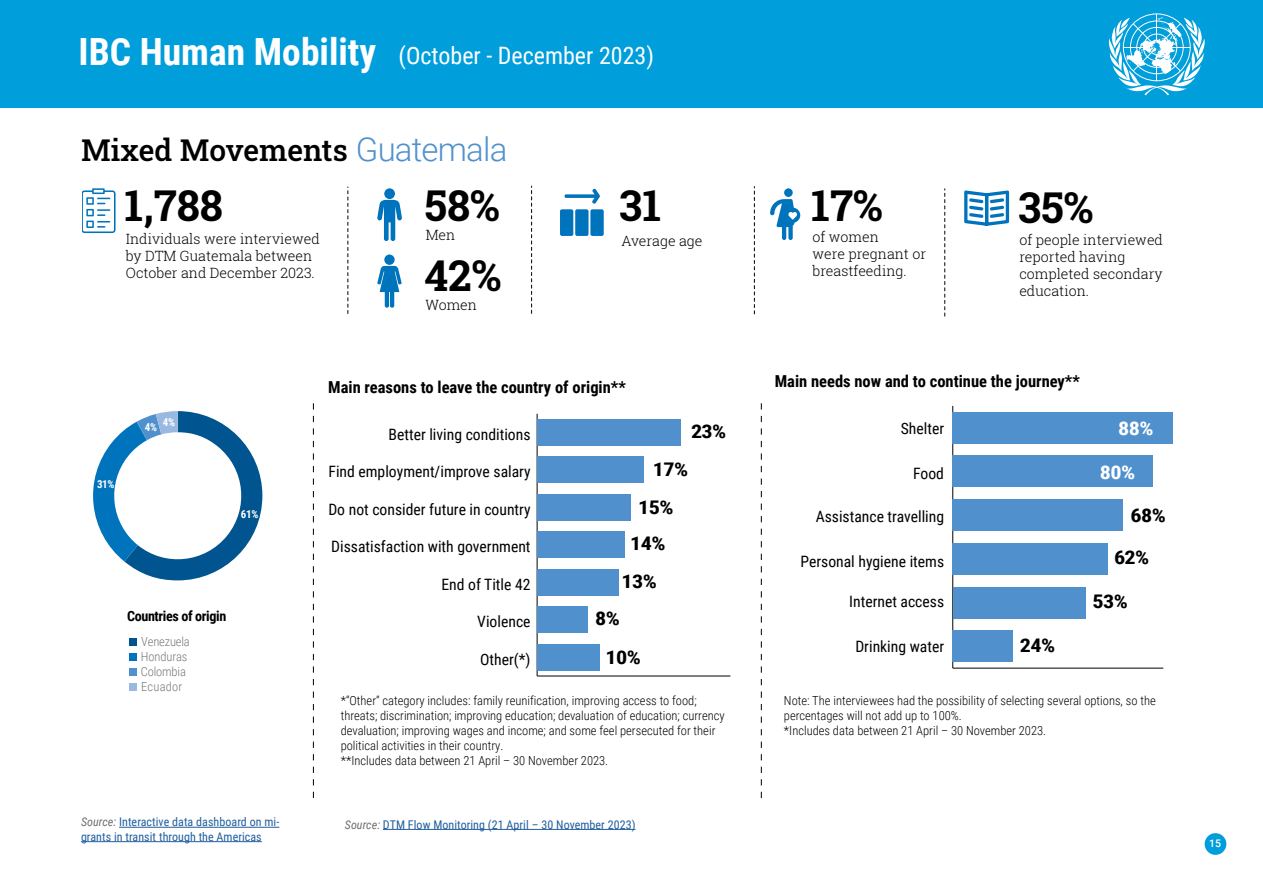
<style>
.page{position:relative;width:1263px;height:893px;background:#fff}
.page>*{position:absolute;margin:0;border:0;box-sizing:border-box;transform-origin:0 0}
.t1{font:700 42.45px/70.2px "Roboto Slab";color:#000}
.t2{font:700 37.5px "Roboto Condensed";color:#fff}
.t3{font:500 30px "Roboto Slab";color:#000}
.t4{font:24px "Roboto Condensed";color:#fff}
.t5{font:700 18.75px/36.2px "Roboto Condensed";letter-spacing:-.025em;color:#000;text-align:center;scale:1.18 1}
.t6{font:700 18.75px "Roboto Condensed";color:#fff;scale:1.18 1}
.t7{font:700 16.5px "Roboto Condensed";color:#000}
.t8{font:15.6px "Roboto Condensed";color:#000}
.t9{font:300 14.1px/17px "Roboto Slab";color:#000}
.t10{font:700 14.1px "Roboto Condensed";letter-spacing:-.025em;color:#000}
.t11{font:300 12.6px/15px "Roboto Condensed";color:#000}
.t12{font:300 12.6px/15px "Roboto Condensed";letter-spacing:-.01em;color:#77787b}
.t13{font:12px/14.4px "Roboto Condensed";letter-spacing:.005em;color:#215e9e}
.t14{font:700 10.95px "Roboto Condensed";color:#fff}
.t15{font:500 10.5px "Roboto";color:#fff}
.s1{font-family:"Roboto";font-weight:300;font-size:33px;color:#5091cd}
.s2{font-style:italic;color:#6d6e71}
</style>
<div class="page">
<div style="left:0;top:0;width:1263px;height:107px;background:#009edb"></div>
<svg style="left:1109px;top:13px;width:96px;height:82px"></svg>
<div style="left:1205px;top:833px;width:21px;height:22px;background:#009edb;border-radius:50%"></div>
<svg style="left:348px;top:187px;width:1px;height:127px"></svg>
<svg style="left:531px;top:186px;width:1px;height:127px"></svg>
<svg style="left:754px;top:187px;width:1px;height:127px"></svg>
<svg style="left:944px;top:189px;width:1px;height:127px"></svg>
<div style="left:384px;top:188px;width:11px;height:11px;background:#0073bd;border-radius:50%"></div>
<svg style="left:377px;top:200px;width:25px;height:41px"></svg>
<svg style="left:82px;top:188px;width:34px;height:45px"></svg>
<svg style="left:377px;top:266px;width:25px;height:42px"></svg>
<div style="left:384px;top:255px;width:11px;height:10px;background:#0073bd;border-radius:50%"></div>
<svg style="left:964px;top:190px;width:45px;height:36px"></svg>
<svg style="left:770px;top:199px;width:30px;height:41px"></svg>
<div style="left:784px;top:188px;width:9px;height:9px;background:#0073bd;border-radius:50%"></div>
<div style="left:590px;top:209px;width:14px;height:27px;background:#0073bd;border-radius:2px"></div>
<div style="left:575px;top:209px;width:13px;height:27px;background:#0073bd;border-radius:2px"></div>
<div style="left:560px;top:209px;width:13px;height:27px;background:#0073bd;border-radius:2px"></div>
<svg style="left:564px;top:189px;width:36px;height:15px"></svg>
<svg style="left:313px;top:397px;width:1px;height:401px"></svg>
<svg style="left:93px;top:411px;width:169px;height:169px"></svg>
<div style="left:129px;top:653px;width:8px;height:8px;background:#0073bd"></div>
<div style="left:129px;top:668px;width:8px;height:8px;background:#5091cd"></div>
<div style="left:129px;top:638px;width:8px;height:8px;background:#005590"></div>
<div style="left:129px;top:683px;width:8px;height:8px;background:#9ab9e1"></div>
<hr style="left:537px;top:676px;width:193px;height:1px;background:#000">
<hr style="left:537px;top:414px;width:1px;height:262px;background:#000">
<div style="left:537px;top:644px;width:63px;height:27px;background:#5091cd"></div>
<div style="left:537px;top:606px;width:50px;height:27px;background:#5091cd"></div>
<div style="left:537px;top:569px;width:81px;height:27px;background:#5091cd"></div>
<div style="left:537px;top:531px;width:88px;height:27px;background:#5091cd"></div>
<div style="left:537px;top:494px;width:94px;height:27px;background:#5091cd"></div>
<div style="left:537px;top:456px;width:106px;height:27px;background:#5091cd"></div>
<div style="left:537px;top:419px;width:144px;height:27px;background:#5091cd"></div>
<svg style="left:761px;top:397px;width:1px;height:401px"></svg>
<hr style="left:953px;top:668px;width:210px;height:1px;background:#000">
<hr style="left:952px;top:406px;width:1px;height:262px;background:#000">
<div style="left:953px;top:630px;width:60px;height:32px;background:#5091cd"></div>
<div style="left:953px;top:587px;width:132px;height:31px;background:#5091cd"></div>
<div style="left:953px;top:543px;width:155px;height:32px;background:#5091cd"></div>
<div style="left:953px;top:499px;width:170px;height:32px;background:#5091cd"></div>
<div style="left:953px;top:456px;width:200px;height:31px;background:#5091cd"></div>
<div style="left:953px;top:412px;width:220px;height:31px;background:#5091cd"></div>
<hr style="left:119px;top:827px;width:160px;height:1px;background:#215e9e">
<hr style="left:81px;top:841px;width:181px;height:1px;background:#215e9e">
<hr style="left:383px;top:829px;width:252px;height:1px;background:#215e9e">
<h2 class="t2" style="left:79px;top:26px;width:299px">IBC Human Mobility</h2>
<h3 class="t4" style="left:399px;top:39px;width:257px">(October - December 2023)</h3>
<h3 class="t3" style="left:81px;top:129px;width:428px">Mixed Movements <span class="s1">Guatemala</span></h3>
<h1 class="t1" style="left:125px;top:170px;width:100px">1,788</h1>
<h1 class="t1" style="left:424px;top:170px;width:79px">58%<br>42%</h1>
<p class="t9" style="left:126px;top:230px;width:195px">Individuals were interviewed by DTM Guatemala between<br>October and December 2023.</p>
<p class="t9" style="left:426px;top:226px;width:31px">Men</p>
<p class="t9" style="left:425px;top:296px;width:53px">Women</p>
<h1 class="t1" style="left:619px;top:170px;width:43px">31</h1>
<p class="t9" style="left:621px;top:232px;width:82px">Average age</p>
<h1 class="t1" style="left:811px;top:170px;width:73px">17%</h1>
<p class="t9" style="left:812px;top:228px;width:115px">of women<br>were pregnant or breastfeeding.</p>
<h1 class="t1" style="left:1018px;top:172px;width:77px">35%</h1>
<p class="t9" style="left:1019px;top:231px;width:145px">of people interviewed reported having completed secondary education.</p>
<p class="t14" style="left:97px;top:476px;width:19px">31%</p>
<p class="t14" style="left:145px;top:416px;width:32px">4% 4%</p>
<p class="t14" style="left:241px;top:506px;width:19px">61%</p>
<p class="t10" style="left:127px;top:606px;width:101px">Countries of origin</p>
<p class="t12" style="left:141px;top:633px;width:50px">Venezuela</p>
<p class="t12" style="left:141px;top:649px;width:48px">Honduras<br>Colombia<br>Ecuador</p>
<h3 class="t7" style="left:328px;top:376px;width:299px">Main reasons to leave the country of origin**</h3>
<h3 class="t7" style="left:775px;top:369px;width:307px">Main needs now and to continue the journey**</h3>
<p class="t8" style="left:389px;top:423px;width:143px">Better living conditions</p>
<p class="t8" style="left:328px;top:461px;width:204px">Find employment/improve salary</p>
<p class="t8" style="left:328px;top:498px;width:204px">Do not consider future in country</p>
<p class="t8" style="left:331px;top:536px;width:201px">Dissatisfaction with government</p>
<p class="t8" style="left:441px;top:573px;width:91px">End of Title 42</p>
<p class="t8" style="left:477px;top:611px;width:55px">Violence</p>
<p class="t8" style="left:480px;top:648px;width:52px">Other(*)</p>
<h3 class="t6" style="left:1118px;top:415px;width:32px">88%</h3>
<p class="t8" style="left:901px;top:418px;width:45px">Shelter</p>
<p class="t8" style="left:913px;top:462px;width:32px">Food</p>
<p class="t8" style="left:816px;top:506px;width:130px">Assistance travelling</p>
<p class="t8" style="left:800px;top:550px;width:145px">Personal hygiene items</p>
<p class="t8" style="left:849px;top:591px;width:96px">Internet access</p>
<p class="t8" style="left:855px;top:635px;width:90px">Drinking water</p>
<h3 class="t5" style="left:691px;top:412px;width:32px">23%</h3>
<h3 class="t5" style="left:653px;top:450px;width:32px">17%</h3>
<h3 class="t6" style="left:1100px;top:459px;width:32px">80%</h3>
<h3 class="t5" style="left:630px;top:489px;width:38px">15%<br>14%</h3>
<h3 class="t5" style="left:621px;top:563px;width:32px">13%</h3>
<h3 class="t5" style="left:605px;top:599px;width:32px;line-height:39px;text-align:left;text-indent:-10px">8%<br>10%</h3>
<h3 class="t5" style="left:1130px;top:497px;width:32px">68%</h3>
<h3 class="t5" style="left:1114px;top:538px;width:32px">62%</h3>
<h3 class="t5" style="left:1092px;top:582px;width:32px">53%</h3>
<h3 class="t5" style="left:1020px;top:626px;width:32px">24%</h3>
<p class="t11" style="left:341px;top:693px;width:385px">*“Other” category includes: family reunification, improving access to food; threats; discrimination; improving education; devaluation of education; currency devaluation; improving wages and income; and some feel persecuted for their political activities in their country.<br>**Includes data between 21 April – 30 November 2023.</p>
<p class="t11" style="left:784px;top:692px;width:373px">Note: The interviewees had the possibility of selecting several options, so the percentages will not add up to 100%.<br>*Includes data between 21 April – 30 November 2023.</p>
<p class="t13" style="left:81px;top:814px;width:200px"><span class="s2">Source:</span> Interactive data dashboard on mi&shy;grants in transit through the Americas</p>
<p class="t13" style="left:345px;top:817px;width:292px"><span class="s2">Source:</span> DTM Flow Monitoring (21 April – 30 November 2023)</p>
<p class="t15" style="left:1209px;top:836px;width:13px">15</p>
</div>
